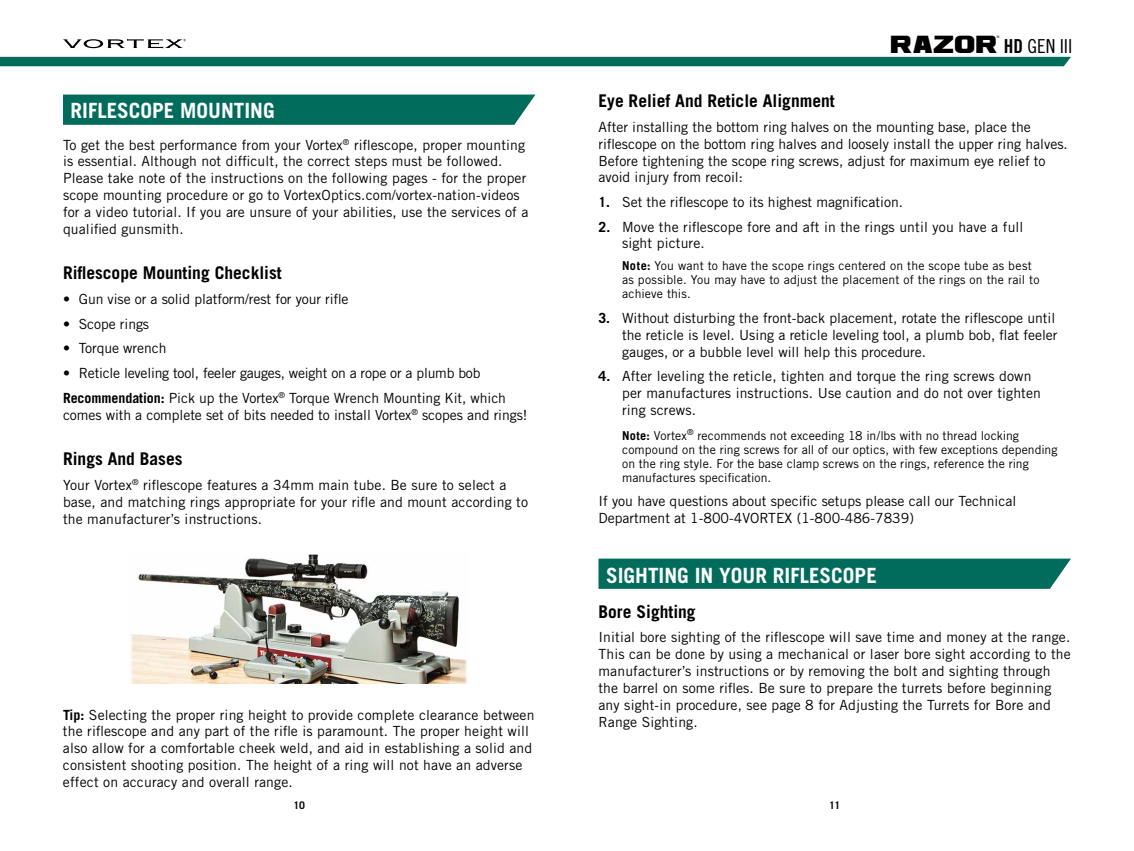
<style>
.page{position:relative;width:1134px;height:851px;background:#fff}
.page>*{position:absolute;margin:0;border:0;box-sizing:border-box;transform-origin:0 0}
.t1{font:700 21px "Trade Gothic LT Std";color:#fff}
.t2{font:19.25px "Trade Gothic LT Std Cn 18";color:#000}
.t3{font:700 17.5px "Trade Gothic LT Std";color:#000}
.t4{font:14px/16.8px "Trade Gothic LT Std";letter-spacing:.01em;color:#000}
.t5{font:14px/24.7px "Trade Gothic LT Std";letter-spacing:-.015em;color:#000}
.t6{font:12.25px/14px "Trade Gothic LT Std";letter-spacing:.005em;color:#000}
.t7{font:700 10.5px "Trade Gothic LT Std";color:#000}
.t8{font:3.5px "Trade Gothic LT Std";color:#000}
.s1{font-weight:700}
.s2{font-family:"Ash"}
.s3{font-family:"Trade Gothic LT Std Bd Cn 20"}
</style>
<div class="page">
<div style="left:0;top:57px;width:1071px;height:9px;background:#016c5c"></div>
<svg style="left:63px;top:39px;width:123px;height:9px"></svg>
<svg style="left:598px;top:558px;width:473px;height:31px;background:#0c7263"></svg>
<svg style="left:63px;top:94px;width:473px;height:31px;background:#0c7263"></svg>
<img style="left:130px;top:554px;width:338px;height:129px">
<h1 class="t1" style="left:71px;top:103px;width:206px">RIFLESCOPE MOUNTING</h1>
<p class="t4" style="left:63px;top:137px;width:467px">To get the best performance from your Vortex<sup>®</sup> riflescope, proper mounting is essential. Although not difficult, the correct steps must be followed.<br>Please take note of the instructions on the following pages - for the proper scope mounting procedure or go to VortexOptics.com/vortex-nation-videos for a video tutorial. If you are unsure of your abilities, use the services of a qualified gunsmith.</p>
<p class="t3" style="left:63px;top:266px;width:220px">Riflescope Mounting Checklist</p>
<p class="t4" style="left:63px;top:292px;width:287px">• Gun vise or a solid platform/rest for your rifle</p>
<p class="t4" style="left:63px;top:316px;width:88px">• Scope rings</p>
<p class="t4" style="left:63px;top:341px;width:105px">• Torque wrench</p>
<p class="t5" style="left:63px;top:362px;width:445px">• Reticle leveling tool, feeler gauges, weight on a rope or a plumb bob<br><span class="s1">Recommendation:</span> Pick up the Vortex<sup>®</sup> Torque Wrench Mounting Kit, which</p>
<p class="t4" style="left:63px;top:407px;width:466px">comes with a complete set of bits needed to install Vortex<sup>®</sup> scopes and rings!</p>
<p class="t3" style="left:63px;top:452px;width:121px">Rings And Bases</p>
<p class="t4" style="left:63px;top:477px;width:467px">Your Vortex<sup>®</sup> riflescope features a 34mm main tube. Be sure to select a base, and matching rings appropriate for your rifle and mount according to the manufacturer’s instructions.</p>
<p class="t4" style="left:63px;top:707px;width:473px"><span class="s1">Tip:</span> Selecting the proper ring height to provide complete clearance between the riflescope and any part of the rifle is paramount. The proper height will also allow for a comfortable cheek weld, and aid in establishing a solid and consistent shooting position. The height of a ring will not have an adverse effect on accuracy and overall range.</p>
<p class="t8" style="left:997px;top:35px;width:4px">®</p>
<h2 class="t2" style="left:891px;top:35px;width:183px"><span class="s2">RAZOR</span> <span class="s3">HD</span> GEN III</h2>
<p class="t3" style="left:598px;top:94px;width:238px">Eye Relief And Reticle Alignment</p>
<p class="t4" style="left:598px;top:120px;width:471px">After installing the bottom ring halves on the mounting base, place the riflescope on the bottom ring halves and loosely install the upper ring halves.<br>Before tightening the scope ring screws, adjust for maximum eye relief to avoid injury from recoil:</p>
<p class="t4" style="left:598px;top:195px;width:306px"><span class="s1">1.</span> Set the riflescope to its highest magnification.</p>
<p class="t4" style="left:622px;top:219px;width:403px;text-indent:-24px"><span class="s1">2.</span> Move the riflescope fore and aft in the rings until you have a full sight picture.</p>
<p class="t6" style="left:622px;top:260px;width:419px"><span class="s1">Note:</span> You want to have the scope rings centered on the scope tube as best as possible. You may have to adjust the placement of the rings on the rail to achieve this.</p>
<p class="t4" style="left:622px;top:311px;width:437px;text-indent:-24px"><span class="s1">3.</span> Without disturbing the front-back placement, rotate the riflescope until the reticle is level. Using a reticle leveling tool, a plumb bob, flat feeler gauges, or a bubble level will help this procedure.</p>
<p class="t4" style="left:622px;top:369px;width:420px;text-indent:-24px"><span class="s1">4.</span> After leveling the reticle, tighten and torque the ring screws down per manufactures instructions. Use caution and do not over tighten ring screws.</p>
<p class="t6" style="left:622px;top:429px;width:437px"><span class="s1">Note:</span> Vortex<sup>®</sup> recommends not exceeding 18 in/lbs with no thread locking compound on the ring screws for all of our optics, with few exceptions depending on the ring style. For the base clamp screws on the rings, reference the ring manufactures specification.</p>
<p class="t4" style="left:598px;top:494px;width:419px">If you have questions about specific setups please call our Technical<br>Department at 1-800-4VORTEX (1-800-486-7839)</p>
<h1 class="t1" style="left:606px;top:566px;width:272px">SIGHTING IN YOUR RIFLESCOPE</h1>
<p class="t3" style="left:598px;top:604px;width:99px">Bore Sighting</p>
<p class="t4" style="left:598px;top:630px;width:474px">Initial bore sighting of the riflescope will save time and money at the range.<br>This can be done by using a mechanical or laser bore sight according to the manufacturer’s instructions or by removing the bolt and sighting through the barrel on some rifles. Be sure to prepare the turrets before beginning any sight-in procedure, see page 8 for Adjusting the Turrets for Bore and Range Sighting.</p>
<p class="t7" style="left:294px;top:801px;width:13px">10</p>
<p class="t7" style="left:829px;top:801px;width:12px">11</p>
</div>
